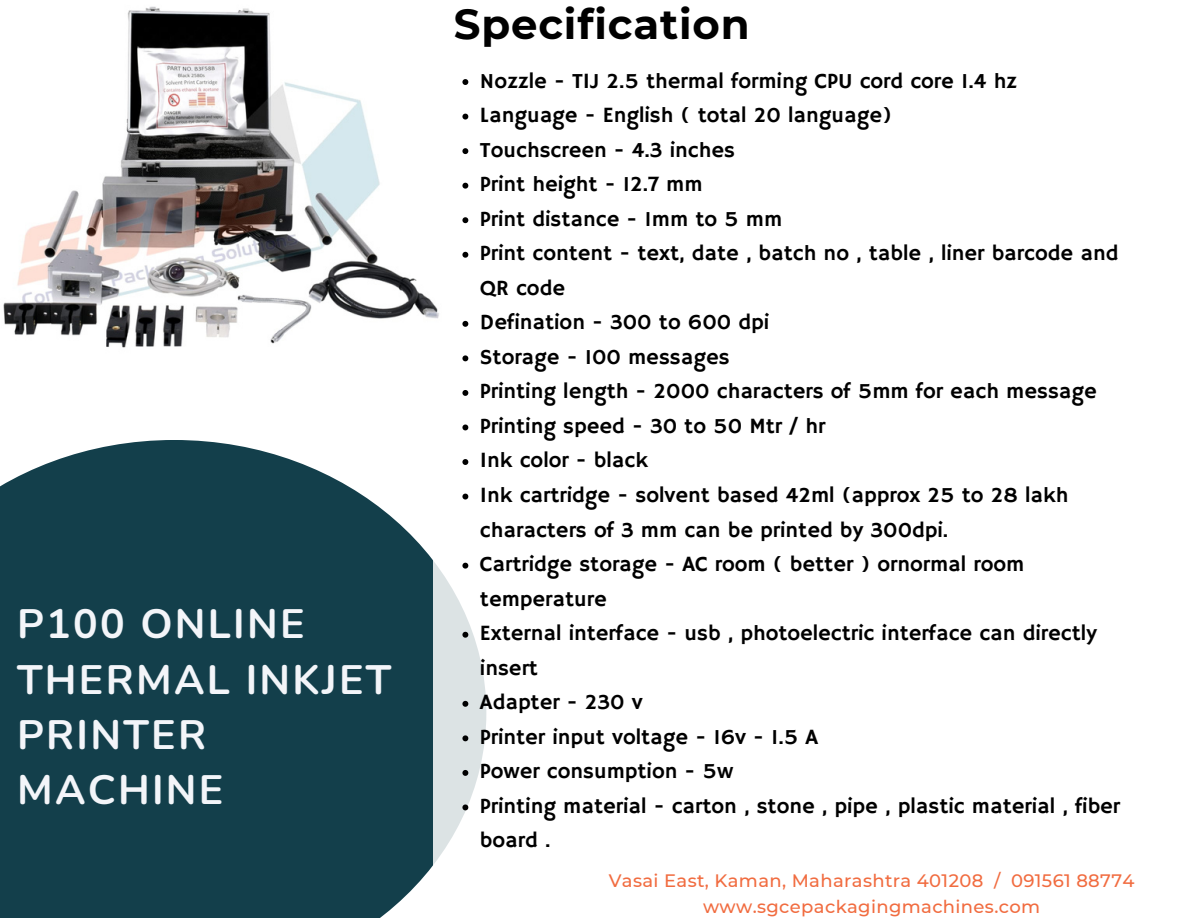
<style>
.page{position:relative;width:1188px;height:918px;background:#fff}
.page>*{position:absolute;margin:0;border:0;box-sizing:border-box;transform-origin:0 0}
.t1{font:700 41.85px "Montserrat";letter-spacing:.02em;color:#000}
.t2{font:700 41.1px/55.3px "Nunito";letter-spacing:.055em;color:#f3f5f9}
.t3{font:21.75px/34.5px "Hammersmith One";color:#000}
.t4{font:500 18px/25.8px "Montserrat";letter-spacing:.02em;color:#f16c40;text-align:center}
</style>
<div class="page">
<div style="left:0;top:440px;width:433px;height:478px;background:#133f4b"></div>
<img style="left:3px;top:6px;width:436px;height:342px">
<svg style="left:462px;top:79px;width:6px;height:6px"></svg>
<svg style="left:462px;top:114px;width:6px;height:6px"></svg>
<svg style="left:462px;top:148px;width:6px;height:6px"></svg>
<svg style="left:462px;top:183px;width:6px;height:6px"></svg>
<svg style="left:462px;top:217px;width:6px;height:6px"></svg>
<svg style="left:462px;top:252px;width:6px;height:6px"></svg>
<svg style="left:462px;top:321px;width:6px;height:6px"></svg>
<svg style="left:462px;top:355px;width:6px;height:6px"></svg>
<svg style="left:462px;top:390px;width:6px;height:6px"></svg>
<svg style="left:462px;top:425px;width:6px;height:5px"></svg>
<svg style="left:462px;top:459px;width:6px;height:6px"></svg>
<svg style="left:462px;top:494px;width:6px;height:6px"></svg>
<svg style="left:462px;top:563px;width:6px;height:6px"></svg>
<svg style="left:462px;top:632px;width:6px;height:6px"></svg>
<svg style="left:462px;top:701px;width:6px;height:6px"></svg>
<svg style="left:462px;top:735px;width:6px;height:6px"></svg>
<svg style="left:462px;top:770px;width:6px;height:6px"></svg>
<svg style="left:462px;top:805px;width:6px;height:5px"></svg>
<h2 class="t2" style="left:17px;top:597px;width:376px">P100 ONLINE<br>THERMAL INKJET<br>PRINTER<br>MACHINE</h2>
<h1 class="t1" style="left:454px;top:-1px;width:297px">Specification</h1>
<p class="t3" style="left:480px;top:64px;width:642px">Nozzle - TIJ 2.5 thermal forming CPU cord core 1.4 hz<br>Language - English ( total 20 language)<br>Touchscreen - 4.3 inches<br>Print height - 12.7 mm<br>Print distance - 1mm to 5 mm<br>Print content - text, date , batch no , table , liner barcode and<br>QR code<br>Defination - 300 to 600 dpi<br>Storage - 100 messages<br>Printing length - 2000 characters of 5mm for each message<br>Printing speed - 30 to 50 Mtr / hr<br>Ink color - black<br>Ink cartridge - solvent based 42ml (approx 25 to 28 lakh characters of 3 mm can be printed by 300dpi.<br>Cartridge storage - AC room ( better ) ornormal room temperature<br>External interface - usb , photoelectric interface can directly insert<br>Adapter - 230 v<br>Printer input voltage - 16v - 1.5 A<br>Power consumption - 5w<br>Printing material - carton , stone , pipe , plastic material , fiber board .</p>
<p class="t4" style="left:609px;top:868px;width:527px">Vasai East, Kaman, Maharashtra 401208 / 091561 88774 www.sgcepackagingmachines.com</p>
</div>
